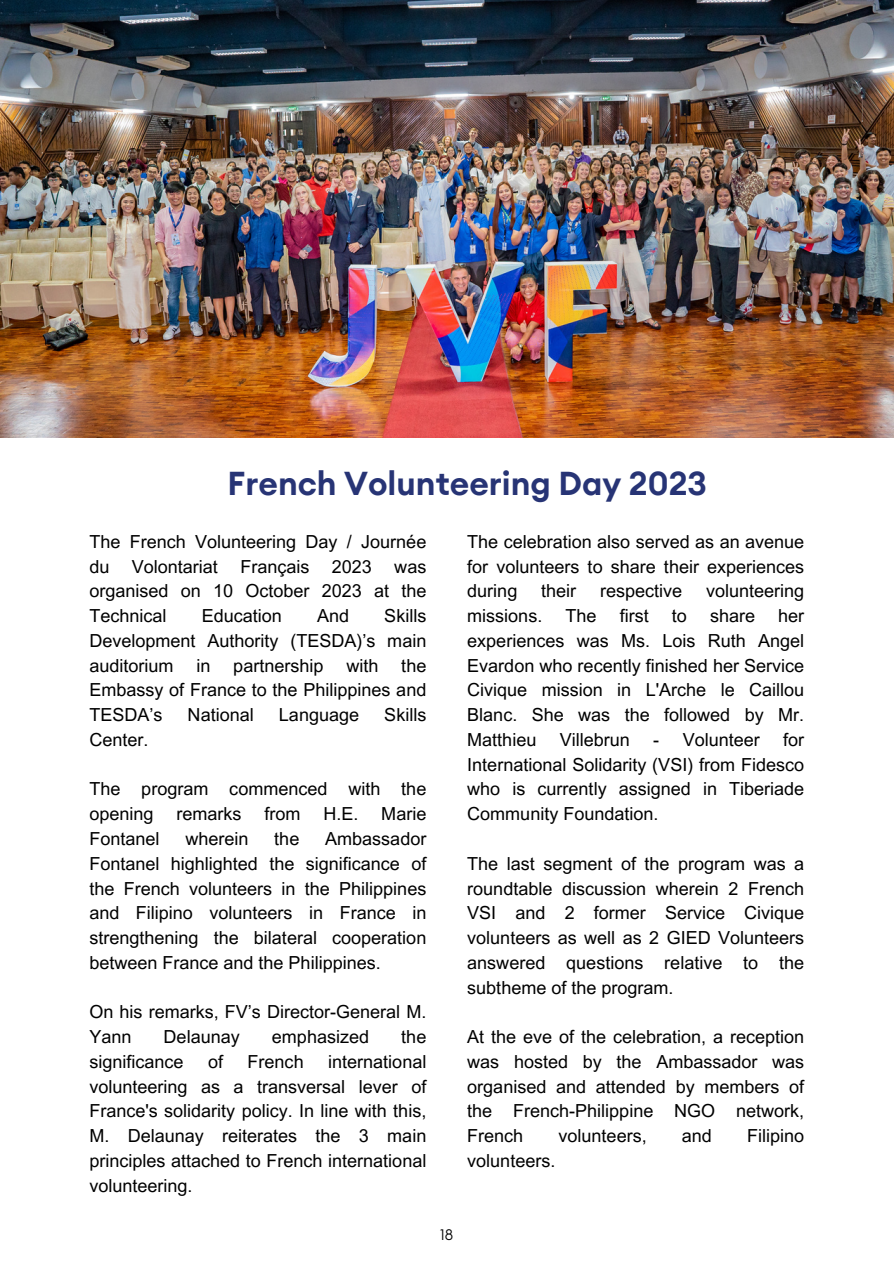
<style>
.page{position:relative;width:894px;height:1264px;background:#fff}
.page>*{position:absolute;margin:0;border:0;box-sizing:border-box;transform-origin:0 0}
.t1{font:600 33px "Euclid Circular A";color:#273475}
.t2{font:18px/24.8px "Arial MT Pro";color:#000;text-align:justify}
.t3{font:300 15px "Euclid Circular A";color:#000}
</style>
<div class="page">
<img style="left:0;top:0;width:893px;height:438px">
<p class="t1" style="left:227px;top:469px;width:481px">French Volunteering Day 2023</p>
<p class="t2" style="left:89px;top:531px;width:338px">The French Volunteering Day / Journée du Volontariat Français 2023 was organised on 10 October 2023 at the Technical</p>
<p class="t2" style="left:467px;top:531px;width:338px">The celebration also served as an avenue for volunteers to share their experiences during</p>
<p class="t2" style="left:541px;top:581px;width:37px">their</p>
<p class="t2" style="left:600px;top:581px;width:84px">respective</p>
<p class="t2" style="left:706px;top:581px;width:100px">volunteering</p>
<p class="t2" style="left:89px;top:605px;width:338px;text-indent:295px">Skills Development Authority (TESDA)’s main auditorium</p>
<p class="t2" style="left:467px;top:605px;width:77px">missions.</p>
<p class="t2" style="left:565px;top:605px;width:33px">The</p>
<p class="t2" style="left:619px;top:605px;width:30px">first</p>
<p class="t2" style="left:671px;top:605px;width:17px">to</p>
<p class="t2" style="left:709px;top:605px;width:47px">share</p>
<p class="t2" style="left:202px;top:605px;width:82px">Education</p>
<p class="t2" style="left:317px;top:605px;width:34px">And</p>
<p class="t2" style="left:467px;top:605px;width:338px;text-indent:311px">her experiences was Ms. Lois Ruth Angel Evardon who recently finished her Service Civique mission in L'Arche le Caillou Blanc. She was the followed by Mr.<br>Matthieu</p>
<p class="t2" style="left:89px;top:655px;width:338px;text-indent:312px">the Embassy of France to the Philippines and TESDA’s</p>
<p class="t2" style="left:196px;top:655px;width:16px">in</p>
<p class="t2" style="left:233px;top:655px;width:92px">partnership</p>
<p class="t2" style="left:346px;top:655px;width:34px">with</p>
<p class="t2" style="left:188px;top:704px;width:68px">National</p>
<p class="t2" style="left:279px;top:704px;width:82px">Language</p>
<p class="t2" style="left:384px;top:704px;width:43px">Skills</p>
<p class="t2" style="left:89px;top:729px;width:61px">Center.</p>
<p class="t2" style="left:89px;top:779px;width:338px">The program commenced with the opening</p>
<p class="t2" style="left:467px;top:729px;width:338px;text-indent:316px">for International Solidarity (VSI) from Fidesco who is currently assigned in Tiberiade Community Foundation.</p>
<p class="t2" style="left:467px;top:853px;width:338px">The last segment of the program was a roundtable discussion wherein 2 French VSI and 2 former Service Civique volunteers as well as 2 GIED Volunteers answered questions relative to the subtheme of the program.</p>
<p class="t2" style="left:467px;top:1026px;width:338px">At the eve of the celebration, a reception was hosted by the Ambassador was organised and attended by members of the French-Philippine NGO network, French</p>
<p class="t2" style="left:559px;top:729px;width:72px">Villebrun</p>
<p class="t2" style="left:653px;top:729px;width:108px">- Volunteer</p>
<p class="t2" style="left:176px;top:803px;width:66px">remarks</p>
<p class="t2" style="left:264px;top:803px;width:38px">from</p>
<p class="t2" style="left:323px;top:803px;width:37px">H.E.</p>
<p class="t2" style="left:381px;top:803px;width:47px">Marie</p>
<p class="t2" style="left:89px;top:828px;width:338px;text-indent:236px">Ambassador Fontanel highlighted the significance of the French volunteers in the Philippines and Filipino volunteers in France in strengthening the bilateral cooperation between France and the Philippines.</p>
<p class="t2" style="left:89px;top:1001px;width:338px">On his remarks, FV’s Director-General M.<br>Yann</p>
<p class="t2" style="left:89px;top:828px;width:72px">Fontanel</p>
<p class="t2" style="left:185px;top:828px;width:65px">wherein</p>
<p class="t2" style="left:274px;top:828px;width:27px">the</p>
<p class="t2" style="left:164px;top:1026px;width:78px">Delaunay</p>
<p class="t2" style="left:272px;top:1026px;width:99px">emphasized</p>
<p class="t2" style="left:401px;top:1026px;width:27px">the</p>
<p class="t2" style="left:89px;top:1051px;width:96px">significance</p>
<p class="t2" style="left:208px;top:1051px;width:17px">of</p>
<p class="t2" style="left:247px;top:1051px;width:58px">French</p>
<p class="t2" style="left:89px;top:1051px;width:338px;text-indent:239px">international volunteering as a transversal lever of France's solidarity policy. In line with this, M. Delaunay reiterates the 3 main principles attached to French international volunteering.</p>
<p class="t2" style="left:558px;top:1125px;width:90px">volunteers,</p>
<p class="t2" style="left:681px;top:1125px;width:32px">and</p>
<p class="t2" style="left:747px;top:1125px;width:59px">Filipino</p>
<p class="t2" style="left:467px;top:1150px;width:90px">volunteers.</p>
<p class="t3" style="left:440px;top:1227px;width:15px">18</p>
</div>
